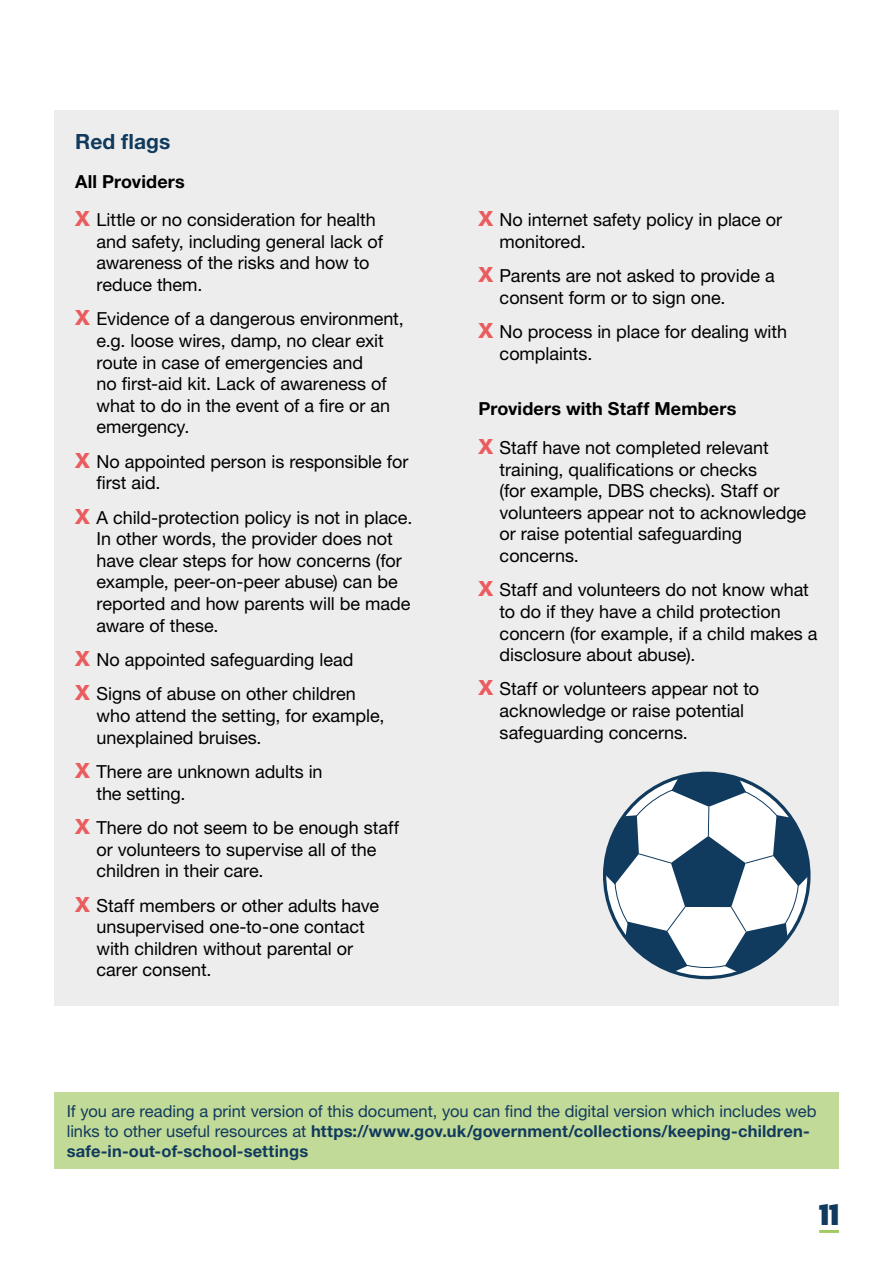
<style>
.page{position:relative;width:893px;height:1263px;background:#fff}
.page>*{position:absolute;margin:0;border:0;box-sizing:border-box;transform-origin:0 0}
.t1{font:800 30px "Fat Frank";color:#103a5e}
.t2{font:700 21px "Helvetica Neue LT Pro";letter-spacing:.005em;color:#103a5e}
.t3{font:18px/21.6px "Helvetica Neue LT Pro";letter-spacing:-.005em;color:#000}
.Body_text_bold_12pt{font:700 18px "Helvetica Neue LT Pro";letter-spacing:.01em;color:#000}
.Body_text{font:16.5px/19.8px "Helvetica Neue LT Pro";color:#103a5e}
.s1{font-weight:800;font-size:21px;color:#eb5c5f}
.s2{font-weight:700}
</style>
<div class="page">
<hr style="left:819px;top:1230px;width:20px;height:3px;background:#a3c963">
<div style="left:54px;top:111px;width:785px;height:895px;background:#ededed"></div>
<svg style="left:603px;top:771px;width:208px;height:209px"></svg>
<div style="left:54px;top:1092px;width:785px;height:77px;background:#c2da97"></div>
<h3 class="t2" style="left:75px;top:128px;width:97px">Red flags</h3>
<p class="Body_text_bold_12pt" style="left:75px;top:170px;width:111px">All Providers</p>
<p class="t3" style="left:97px;top:209px;width:288px;text-indent:-21px"><span class="s1">X</span> Little or no consideration for health and safety, including general lack of awareness of the risks and how to reduce them.</p>
<p class="t3" style="left:97px;top:308px;width:309px;text-indent:-21px"><span class="s1">X</span> Evidence of a dangerous environment, e.g. loose wires, damp, no clear exit route in case of emergencies and<br>no first-aid kit. Lack of awareness of what to do in the event of a fire or an emergency.</p>
<p class="t3" style="left:97px;top:450px;width:313px;text-indent:-21px"><span class="s1">X</span> No appointed person is responsible for first aid.</p>
<p class="t3" style="left:97px;top:506px;width:317px;text-indent:-21px"><span class="s1">X</span> A child-protection policy is not in place.<br>In other words, the provider does not have clear steps for how concerns (for example, peer-on-peer abuse) can be reported and how parents will be made aware of these.</p>
<p class="t3" style="left:75px;top:649px;width:280px"><span class="s1">X</span> No appointed safeguarding lead</p>
<p class="t3" style="left:97px;top:683px;width:289px;text-indent:-21px"><span class="s1">X</span> Signs of abuse on other children who attend the setting, for example, unexplained bruises.</p>
<p class="t3" style="left:97px;top:760px;width:228px;text-indent:-21px"><span class="s1">X</span> There are unknown adults in the setting.</p>
<p class="t3" style="left:97px;top:816px;width:304px;text-indent:-21px"><span class="s1">X</span> There do not seem to be enough staff or volunteers to supervise all of the children in their care.</p>
<p class="t3" style="left:97px;top:894px;width:284px;text-indent:-21px"><span class="s1">X</span> Staff members or other adults have unsupervised one-to-one contact with children without parental or carer consent.</p>
<p class="t3" style="left:500px;top:209px;width:284px;text-indent:-21px"><span class="s1">X</span> No internet safety policy in place or monitored.</p>
<p class="t3" style="left:500px;top:265px;width:277px;text-indent:-21px"><span class="s1">X</span> Parents are not asked to provide a consent form or to sign one.</p>
<p class="t3" style="left:500px;top:321px;width:289px;text-indent:-21px"><span class="s1">X</span> No process in place for dealing with complaints.</p>
<p class="Body_text_bold_12pt" style="left:478px;top:398px;width:259px">Providers with Staff Members</p>
<p class="t3" style="left:500px;top:436px;width:308px;text-indent:-21px"><span class="s1">X</span> Staff have not completed relevant training, qualifications or checks<br>(for example, DBS checks). Staff or volunteers appear not to acknowledge or raise potential safeguarding concerns.</p>
<p class="t3" style="left:500px;top:579px;width:319px;text-indent:-21px"><span class="s1">X</span> Staff and volunteers do not know what to do if they have a child protection concern (for example, if a child makes a disclosure about abuse).</p>
<p class="t3" style="left:500px;top:678px;width:261px;text-indent:-21px"><span class="s1">X</span> Staff or volunteers appear not to acknowledge or raise potential safeguarding concerns.</p>
<p class="Body_text" style="left:67px;top:1101px;width:751px">If you are reading a print version of this document, you can find the digital version which includes web links to other useful resources at <span class="s2">https://www.gov.uk/government/collections/keeping-children&shy;safe-in-out-of-school-settings</span></p>
<h1 class="t1" style="left:819px;top:1198px;width:21px">11</h1>
</div>
